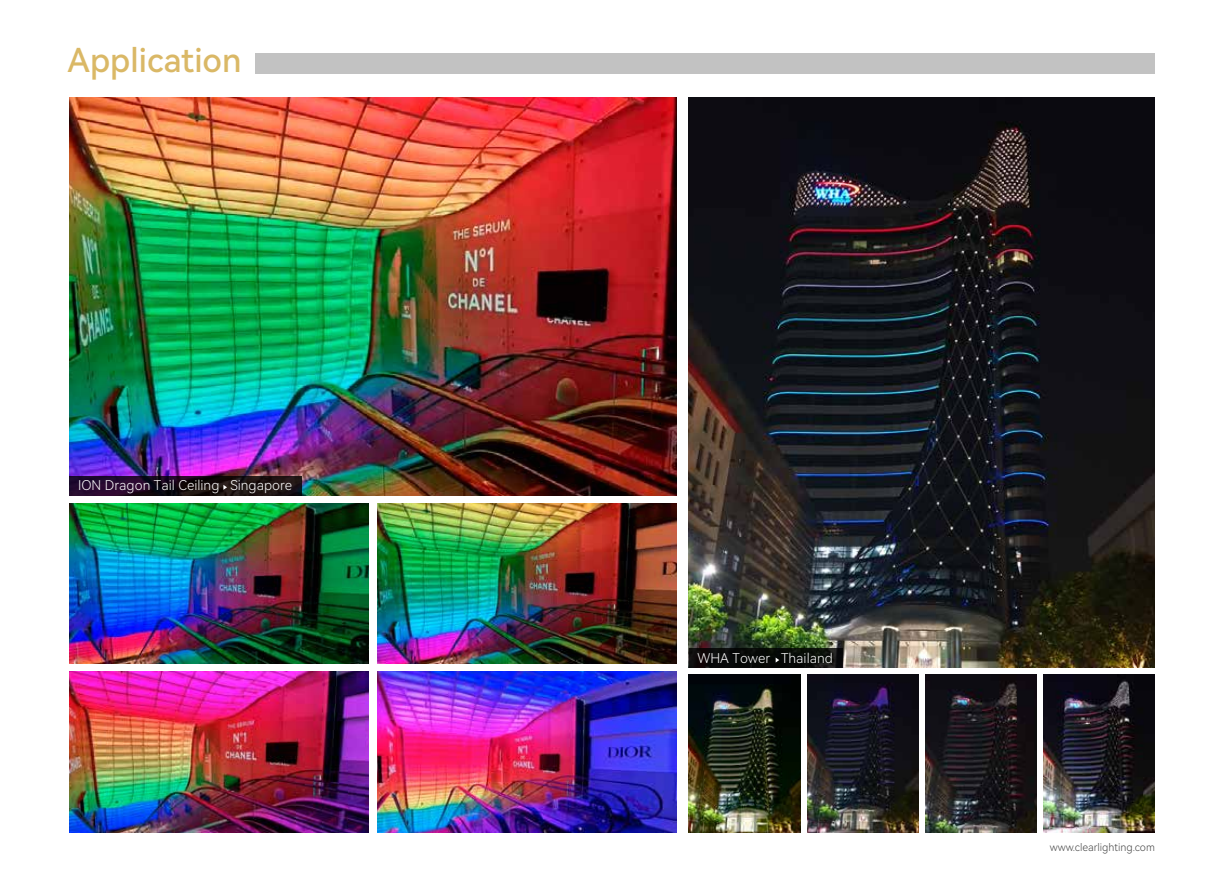
<style>
.page{position:relative;width:1212px;height:893px;background:#fff}
.page>*{position:absolute;margin:0;border:0;box-sizing:border-box;transform-origin:0 0}
.t1{font:33px "Harmony OS Sans SC Medium";color:#dab866}
.t2{font:13.5px "Harmony OS Sans SC Light";color:#fff}
.t3{font:10.5px "Harmony OS Sans SC Light";color:#434343}
</style>
<div class="page">
<div style="left:255px;top:53px;width:900px;height:21px;background:#c2c2c2"></div>
<img style="left:925px;top:675px;width:112px;height:157px">
<img style="left:807px;top:675px;width:111px;height:157px">
<img style="left:1043px;top:675px;width:112px;height:157px">
<img style="left:689px;top:675px;width:111px;height:157px">
<img style="left:689px;top:97px;width:466px;height:571px">
<img style="left:69px;top:97px;width:607px;height:398px">
<img style="left:377px;top:503px;width:299px;height:160px">
<img style="left:69px;top:503px;width:299px;height:160px">
<img style="left:377px;top:672px;width:299px;height:160px">
<img style="left:69px;top:672px;width:299px;height:160px">
<svg style="left:69px;top:476px;width:233px;height:19px;background:#1c0c1b"></svg>
<svg style="left:223px;top:485px;width:4px;height:5px"></svg>
<svg style="left:689px;top:649px;width:154px;height:19px;background:#0a0b09"></svg>
<svg style="left:776px;top:657px;width:3px;height:6px"></svg>
<h1 class="t1" style="left:67px;top:37px;width:176px">Application</h1>
<p class="t2" style="left:78px;top:476px;width:215px">ION Dragon Tail Ceiling Singapore</p>
<p class="t2" style="left:697px;top:649px;width:137px">WHA Tower Thailand</p>
<p class="t3" style="left:1050px;top:840px;width:107px">www.clearlighting.com</p>
</div>
